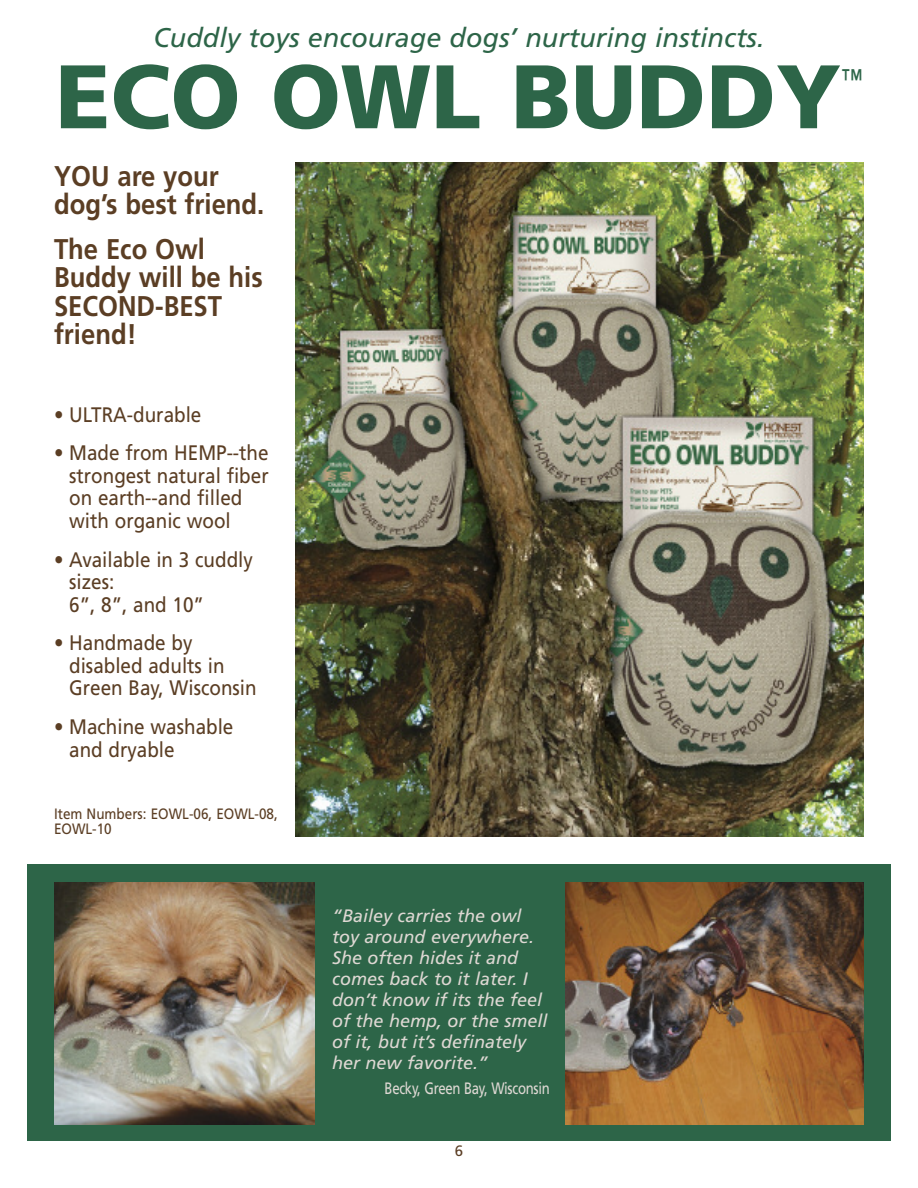
<style>
.page{position:relative;width:918px;height:1188px;background:#fff}
.page>*{position:absolute;margin:0;border:0;box-sizing:border-box;transform-origin:0 0}
.t1{font:900 90px "Frutiger";color:#2d6548}
.t2{font:700 28.5px/28.5px "Frutiger";color:#5b3e24;scale:.9 1}
.t3{font:italic 27px "Frutiger";color:#2d6548}
.t4{font:27px "Frutiger";color:#2d6548;scale:.8 1}
.t5{font:21px/22.5px "Frutiger";color:#5b3e24;scale:.9 1}
.t6{font:italic 18px/21px "Frutiger";color:#ded8d3}
.t7{font:16.5px "Frutiger";letter-spacing:-.02em;color:#ded8d3;scale:.8 1}
.t8{font:15px/15px "Frutiger";color:#5b3e24;scale:.9 1}
.t9{font:15px "Frutiger";color:#5b3e24}
</style>
<div class="page">
<div style="left:27px;top:864px;width:864px;height:277px;background:#2d6548"></div>
<img style="left:296px;top:162px;width:568px;height:675px">
<img style="left:54px;top:882px;width:261px;height:243px">
<img style="left:566px;top:882px;width:298px;height:243px">
<p class="t3" style="left:153px;top:27px;width:613px">Cuddly toys encourage dogs’ nurturing instincts.</p>
<h1 class="t1" style="left:56px;top:61px;width:787px">ECO OWL BUDDY</h1>
<p class="t4" style="left:841px;top:68px;width:28px">™</p>
<h2 class="t2" style="left:54px;top:164px;width:235px">YOU are your dog’s best friend.</h2>
<h2 class="t2" style="left:54px;top:237px;width:233px">The Eco Owl<br>Buddy will be his<br>SECOND-BEST friend!</h2>
<p class="t5" style="left:54px;top:405px;width:165px">• ULTRA-durable</p>
<p class="t5" style="left:69px;top:443px;width:223px;text-indent:-15px">• Made from HEMP--the strongest natural fiber on earth--and filled with organic wool</p>
<p class="t5" style="left:69px;top:550px;width:206px;text-indent:-15px">• Available in 3 cuddly sizes:<br>6”, 8”, and 10”</p>
<p class="t5" style="left:69px;top:633px;width:210px;text-indent:-15px">• Handmade by disabled adults in<br>Green Bay, Wisconsin</p>
<p class="t5" style="left:69px;top:717px;width:184px;text-indent:-15px">• Machine washable and dryable</p>
<p class="t8" style="left:54px;top:807px;width:250px">Item Numbers: EOWL-06, EOWL-08,<br>EOWL-10</p>
<p class="t6" style="left:332px;top:906px;width:217px">“Bailey carries the owl toy around everywhere.<br>She often hides it and comes back to it later. I don’t know if its the feel of the hemp, or the smell of it, but it’s definately her new favorite.”</p>
<p class="t7" style="left:385px;top:1082px;width:208px">Becky, Green Bay, Wisconsin</p>
<p class="t9" style="left:455px;top:1145px;width:10px">6</p>
</div>
